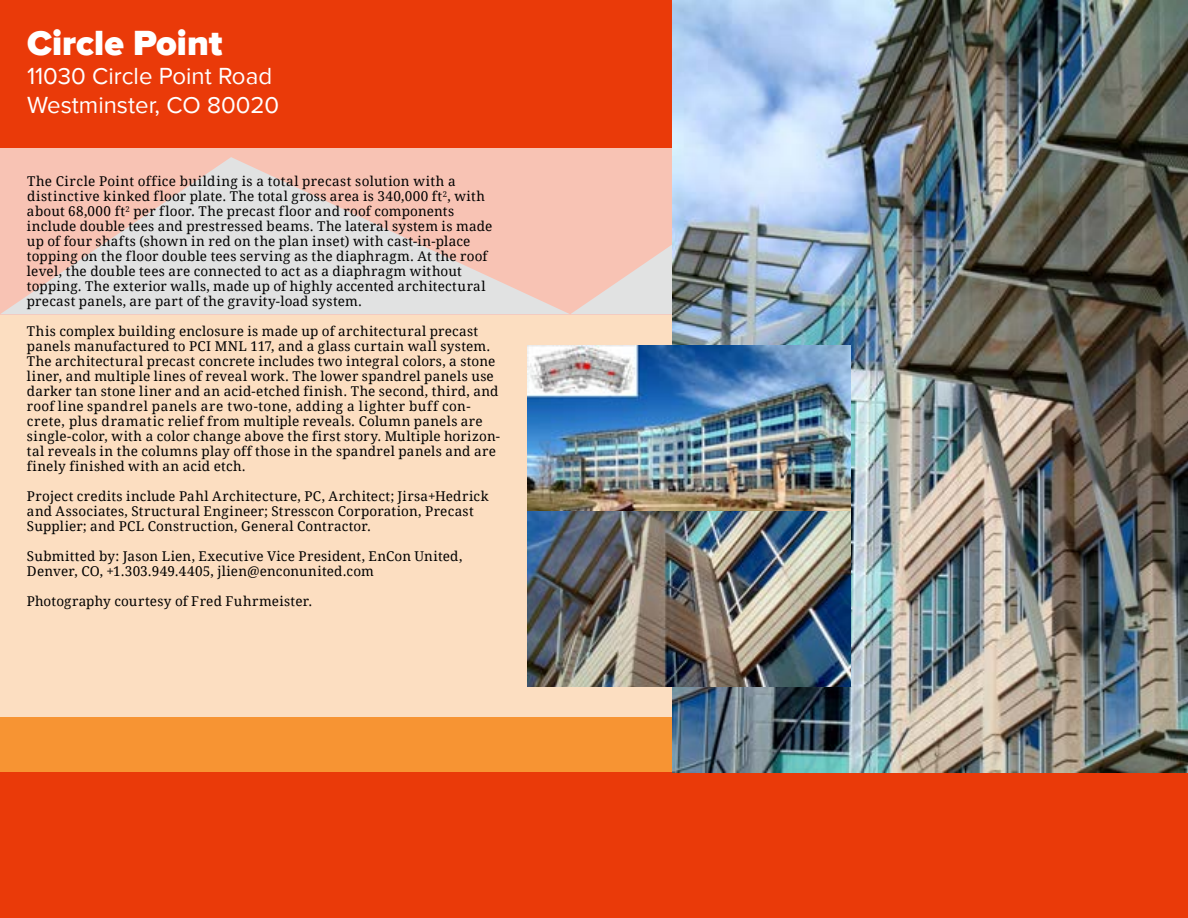
<style>
.page{position:relative;width:1188px;height:918px;background:#f79433}
.page>*{position:absolute;margin:0;border:0;box-sizing:border-box;transform-origin:0 0}
.t1{font:900 36px "Proxima Nova";color:#fff}
.t2{font:24px/28.8px "Proxima Nova";color:#fff}
.t3{font:13.5px/15px "Droid Serif";letter-spacing:.02em;color:#000}
</style>
<div class="page">
<div style="left:0;top:0;width:1188px;height:314px;background:#ea3a09"></div>
<div style="left:0;top:772px;width:1188px;height:146px;background:#ea3a09"></div>
<svg style="left:0;top:148px;width:673px;height:569px;background:#f7d9c3"></svg>
<img style="left:673px;top:0;width:515px;height:772px">
<img style="left:527px;top:346px;width:324px;height:340px">
<h1 class="t1" style="left:27px;top:23px;width:197px">Circle Point</h1>
<h2 class="t2" style="left:27px;top:62px;width:254px">11030 Circle Point Road<br>Westminster, CO 80020</h2>
<p class="t3" style="left:27px;top:174px;width:467px">The Circle Point office building is a total precast solution with a distinctive kinked floor plate. The total gross area is 340,000 ft<sup>2</sup>, with about 68,000 ft<sup>2</sup> per floor. The precast floor and roof components include double tees and prestressed beams. The lateral system is made up of four shafts (shown in red on the plan inset) with cast-in-place topping on the floor double tees serving as the diaphragm. At the roof level, the double tees are connected to act as a diaphragm without topping. The exterior walls, made up of highly accented architectural precast panels, are part of the gravity-load system.</p>
<p class="t3" style="left:27px;top:324px;width:475px">This complex building enclosure is made up of architectural precast panels manufactured to PCI MNL 117, and a glass curtain wall system.<br>The architectural precast concrete includes two integral colors, a stone liner, and multiple lines of reveal work. The lower spandrel panels use darker tan stone liner and an acid-etched finish. The second, third, and roof line spandrel panels are two-tone, adding a lighter buff con&shy;crete, plus dramatic relief from multiple reveals. Column panels are single-color, with a color change above the first story. Multiple horizon&shy;tal reveals in the columns play off those in the spandrel panels and are finely finished with an acid etch.</p>
<p class="t3" style="left:27px;top:489px;width:463px">Project credits include Pahl Architecture, PC, Architect; Jirsa+Hedrick and Associates, Structural Engineer; Stresscon Corporation, Precast<br>Supplier; and PCL Construction, General Contractor.</p>
<p class="t3" style="left:27px;top:549px;width:437px">Submitted by: Jason Lien, Executive Vice President, EnCon United,<br>Denver, CO, +1.303.949.4405, jlien@enconunited.com</p>
<p class="t3" style="left:27px;top:594px;width:287px">Photography courtesy of Fred Fuhrmeister.</p>
</div>
